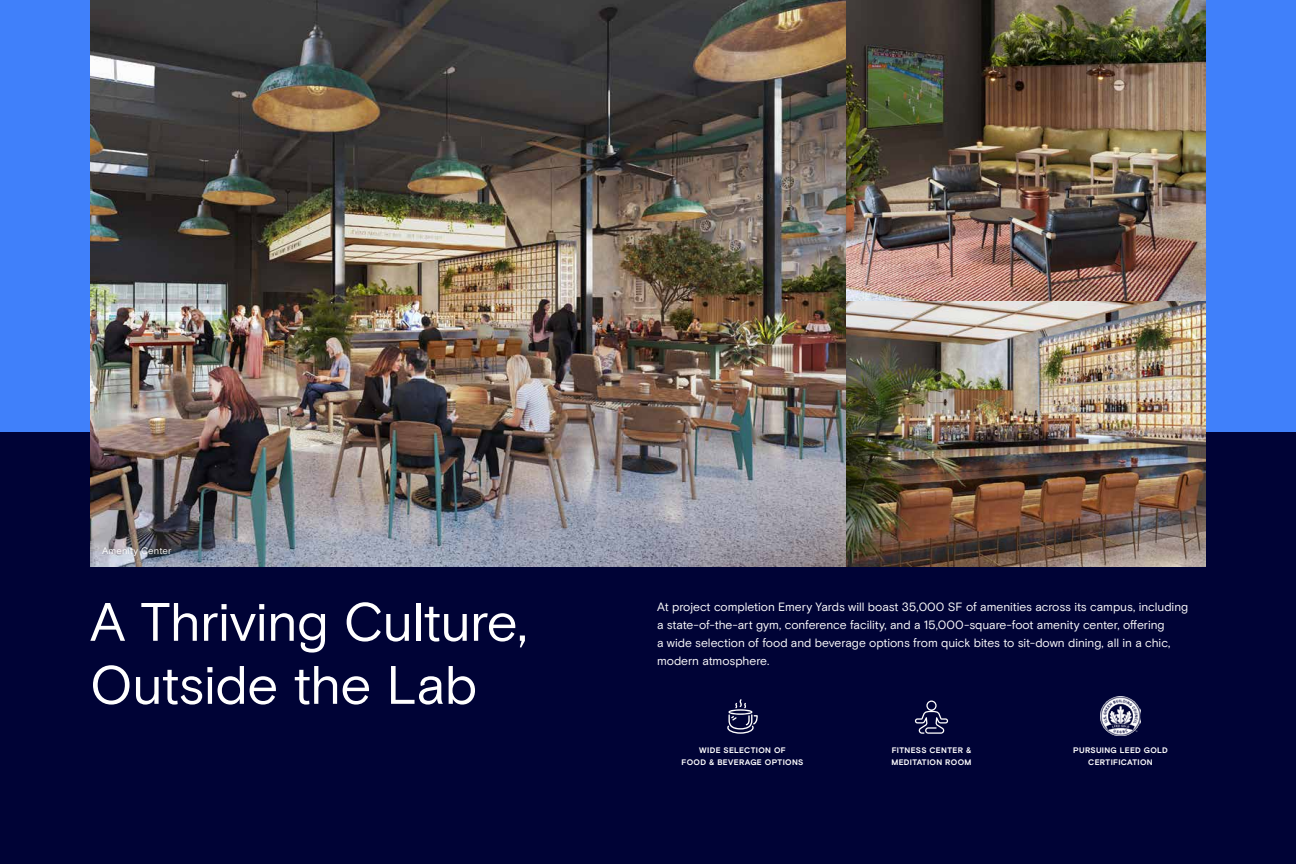
<style>
.page{position:relative;width:1296px;height:864px;background:#4080fa}
.page>*{position:absolute;margin:0;border:0;box-sizing:border-box;transform-origin:0 0}
.t1{font:54px/63px "Basis Grotesque Pro";letter-spacing:-.02em;color:#fff}
.t2{font:12px/18px "Basis Grotesque Pro";letter-spacing:-.005em;color:#fff}
.t3{font:9.5px "Basis Grotesque Pro";letter-spacing:.02em;color:#fff}
.t4{font:700 8px/12px "Basis Grotesque Pro";letter-spacing:.035em;color:#fff;text-align:center}
</style>
<div class="page">
<div style="left:0;top:432px;width:1296px;height:432px;background:#000336"></div>
<img style="left:90px;top:0;width:1116px;height:567px">
<img style="left:1100px;top:696px;width:41px;height:40px">
<svg style="left:915px;top:701px;width:33px;height:33px"></svg>
<svg style="left:727px;top:699px;width:31px;height:35px"></svg>
<div style="left:97px;top:542px;width:79px;height:18px;background:#000;opacity:.35"></div>
<p class="t3" style="left:102px;top:545px;width:71px">Amenity Center</p>
<h1 class="t1" style="left:90px;top:592px;width:439px">A Thriving Culture,<br>Outside the Lab</h1>
<p class="t2" style="left:657px;top:599px;width:533px">At project completion Emery Yards will boast 35,000 SF of amenities across its campus, including a state-of-the-art gym, conference facility, and a 15,000-square-foot amenity center, offering<br>a wide selection of food and beverage options from quick bites to sit-down dining, all in a chic, modern atmosphere.</p>
<p class="t4" style="left:682px;top:745px;width:123px">WIDE SELECTION OF<br>FOOD &amp; BEVERAGE OPTIONS</p>
<p class="t4" style="left:892px;top:745px;width:82px;text-align:left">FITNESS CENTER &amp;<br>MEDITATION ROOM</p>
<p class="t4" style="left:1073px;top:745px;width:96px">PURSUING LEED GOLD<br>CERTIFICATION</p>
</div>
